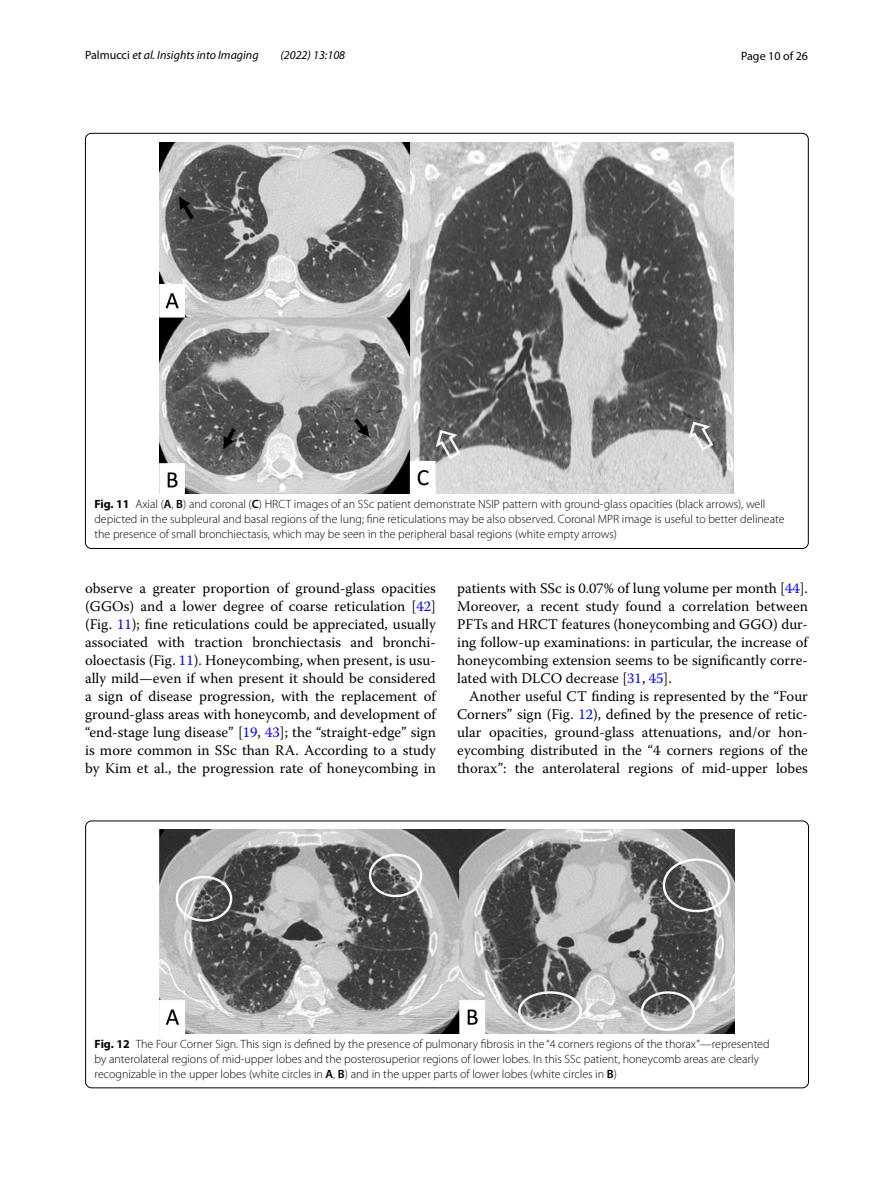
<style>
.page{position:relative;width:893px;height:1187px;background:#fff}
.page>*{position:absolute;margin:0;border:0;box-sizing:border-box;transform-origin:0 0}
.t1{font:14.7px/18px "Warnock Pro";color:#000;text-align:justify}
.t2{font:300 12px/15px "Myriad Pro";color:#000}
.t3{font:italic 12px "Myriad Pro";color:#000}
.t4{font:12px "Myriad Pro";color:#000}
.s1{font-style:normal}
.s2{font-weight:700}
.s3{font-weight:600}
.s4{color:#00f}
</style>
<div class="page">
<img style="left:160px;top:142px;width:574px;height:351px">
<img style="left:160px;top:829px;width:574px;height:204px">
<div style="left:85px;top:820px;width:724px;height:267px;border:1px solid #000;border-radius:6px"></div>
<p class="t3" style="left:85px;top:48px;width:175px"><span class="s1">Palmucci</span> et al. Insights into Imaging</p>
<p class="t3" style="left:280px;top:48px;width:66px">(2022) 13:108</p>
<p class="t4" style="left:741px;top:48px;width:68px">Page 10 of 26</p>
<p class="t2" style="left:94px;top:497px;width:692px"><span class="s2">Fig. 11</span> Axial (<span class="s3">A</span>, <span class="s3">B</span>) and coronal (<span class="s3">C</span>) HRCT images of an SSc patient demonstrate NSIP pattern with ground-glass opacities (black arrows), well depicted in the subpleural and basal regions of the lung; fine reticulations may be also observed. Coronal MPR image is useful to better delineate the presence of small bronchiectasis, which may be seen in the peripheral basal regions (white empty arrows)</p>
<p class="t1" style="left:85px;top:579px;width:352px">observe a greater proportion of ground-glass opacities (GGOs) and a lower degree of coarse reticulation [<span class="s4">42</span>] (Fig. <span class="s4">11</span>); fine reticulations could be appreciated, usually associated with traction bronchiectasis and bronchi&shy;oloectasis (Fig. <span class="s4">11</span>). Honeycombing, when present, is usu&shy;ally mild—even if when present it should be considered a sign of disease progression, with the replacement of ground-glass areas with honeycomb, and development of “end-stage lung disease” [<span class="s4">19</span>, <span class="s4">43</span>]; the “straight-edge” sign is more common in SSc than RA. According to a study by Kim et al., the progression rate of honeycombing in</p>
<p class="t1" style="left:457px;top:579px;width:352px">patients with SSc is 0.07% of lung volume per month [<span class="s4">44</span>].<br>Moreover, a recent study found a correlation between PFTs and HRCT features (honeycombing and GGO) dur&shy;ing follow-up examinations: in particular, the increase of honeycombing extension seems to be significantly corre&shy;lated with DLCO decrease [<span class="s4">31</span>, <span class="s4">45</span>].</p>
<p class="t1" style="left:457px;top:687px;width:352px;text-indent:12px">Another useful CT finding is represented by the “Four Corners” sign (Fig. <span class="s4">12</span>), defined by the presence of retic&shy;ular opacities, ground-glass attenuations, and/or hon&shy;eycombing distributed in the “4 corners regions of the thorax”: the anterolateral regions of mid-upper lobes</p>
<p class="t2" style="left:95px;top:1036px;width:676px"><span class="s2">Fig. 12</span> The Four Corner Sign. This sign is defined by the presence of pulmonary fibrosis in the “4 corners regions of the thorax”—represented by anterolateral regions of mid-upper lobes and the posterosuperior regions of lower lobes. In this SSc patient, honeycomb areas are clearly recognizable in the upper lobes (white circles in <span class="s3">A</span>, <span class="s3">B</span>) and in the upper parts of lower lobes (white circles in <span class="s3">B</span>)</p>
</div>
